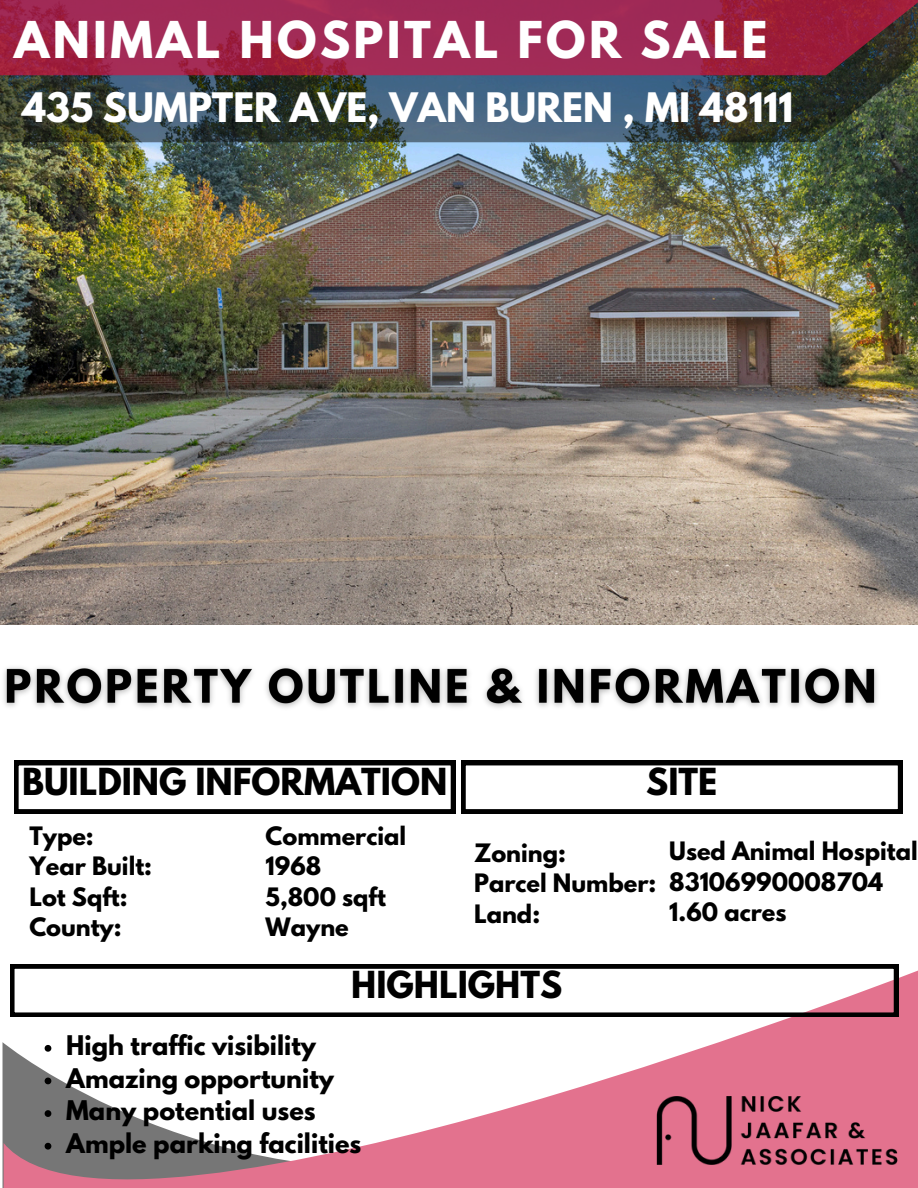
<style>
.page{position:relative;width:918px;height:1188px;background:#fff}
.page>*{position:absolute;margin:0;border:0;box-sizing:border-box;transform-origin:0 0}
.t1{font:700 45px "League Spartan";letter-spacing:.075em;color:#fff}
.t2{font:700 36px "League Spartan";color:#fff}
.t3{font:700 33px "League Spartan";color:#000}
.t4{font:700 24px "League Spartan";color:#000}
.t5{font:700 22.5px/30.3px "League Spartan";color:#000}
</style>
<div class="page">
<img style="left:0;top:142px;width:918px;height:482px">
<svg style="left:0;top:75px;width:918px;height:67px;background:#384a4e"></svg>
<svg style="left:0;top:0;width:918px;height:75px;background:#9a264b"></svg>
<svg style="left:4px;top:964px;width:914px;height:224px"></svg>
<svg style="left:14px;top:761px;width:441px;height:53px"></svg>
<img style="left:3px;top:667px;width:875px;height:41px">
<svg style="left:461px;top:761px;width:441px;height:53px"></svg>
<svg style="left:10px;top:964px;width:888px;height:53px"></svg>
<svg style="left:45px;top:1045px;width:6px;height:7px"></svg>
<svg style="left:45px;top:1078px;width:6px;height:6px"></svg>
<svg style="left:45px;top:1110px;width:6px;height:7px"></svg>
<svg style="left:45px;top:1143px;width:6px;height:7px"></svg>
<img style="left:654px;top:1096px;width:246px;height:69px">
<p class="t1" style="left:14px;top:18px;width:755px">ANIMAL HOSPITAL FOR SALE</p>
<p class="t2" style="left:22px;top:90px;width:773px">435 SUMPTER AVE, VAN BUREN , MI 48111</p>
<p class="t3" style="left:22px;top:765px;width:427px">BUILDING INFORMATION</p>
<h1 class="t3" style="left:646px;top:765px;width:73px">SITE</h1>
<h3 class="t5" style="left:29px;top:824px;width:124px">Type:<br>Year Built:<br>Lot Sqft:<br>County:</h3>
<h2 class="t5" style="left:266px;top:824px;width:142px">Commercial<br>1968<br>5,800 sqft<br>Wayne</h2>
<h3 class="t5" style="left:474px;top:841px;width:184px">Zoning:<br>Parcel Number:<br>Land:</h3>
<p class="t5" style="left:669px;top:839px;width:250px">Used Animal Hospital<br>83106990008704<br>1.60 acres</p>
<h2 class="t3" style="left:351px;top:968px;width:212px">HIGHLIGHTS</h2>
<h2 class="t4" style="left:66px;top:1033px;width:251px">High traffic visibility</h2>
<h2 class="t4" style="left:66px;top:1066px;width:269px">Amazing opportunity</h2>
<h3 class="t4" style="left:66px;top:1099px;width:251px">Many potential uses</h3>
<h3 class="t4" style="left:66px;top:1131px;width:297px">Ample parking facilities</h3>
</div>
